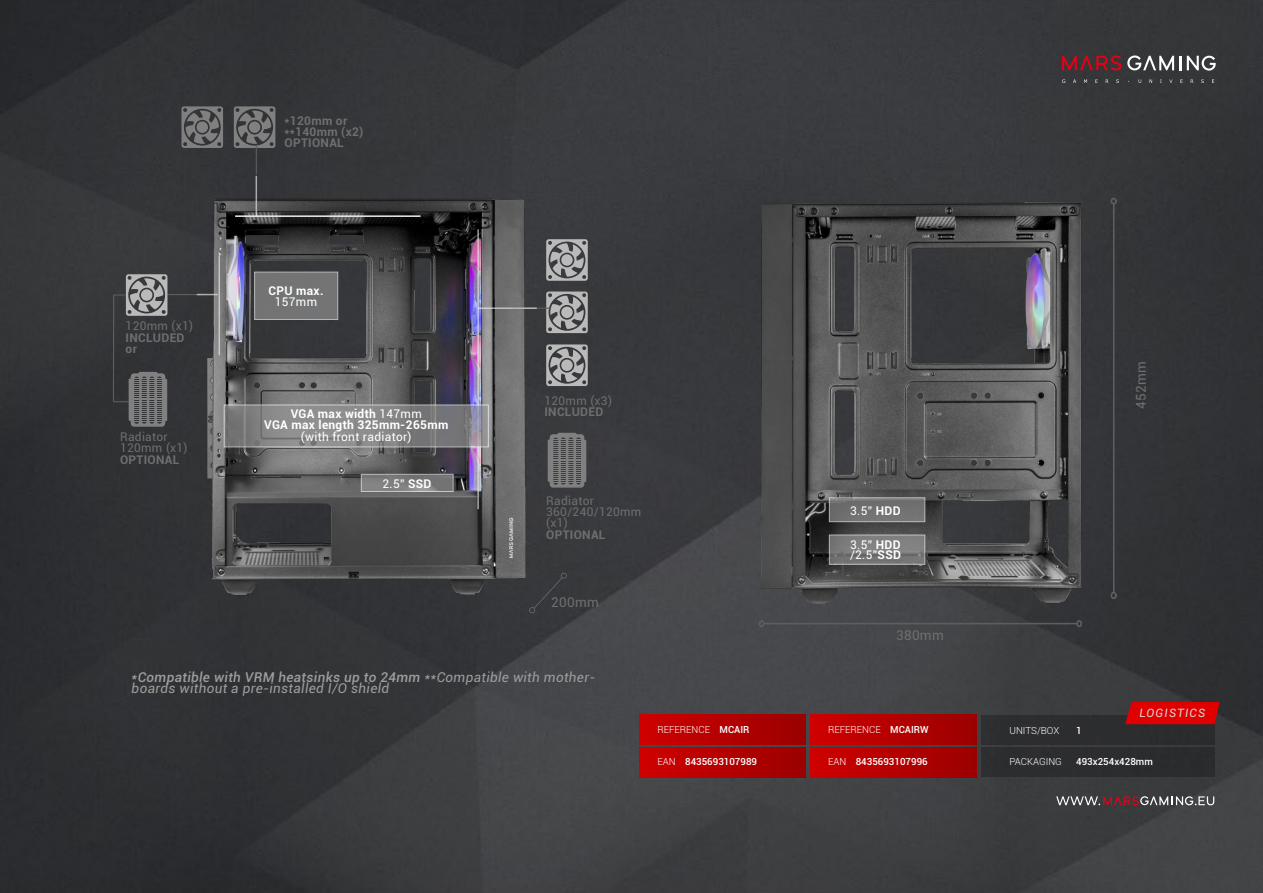
<style>
.page{position:relative;width:1263px;height:893px;background:#fff}
.page>*{position:absolute;margin:0;border:0;box-sizing:border-box;transform-origin:0 0}
.t1{font:italic 13.5px/11.2px "Roboto";letter-spacing:.025em;color:#9e9e9e}
.t2{font:13.5px "Roboto";letter-spacing:.025em;color:#6f6f6f}
.t3{font:700 12px/11.2px "Roboto";letter-spacing:.025em;color:#6f6f6f}
.t4{font:12px/11.2px "Roboto";letter-spacing:.025em;color:#6f6f6f}
.t5{font:12px/10.2px "Roboto";letter-spacing:.025em;color:#fff}
.t6{font:700 12px/11.6px "Roboto";letter-spacing:.025em;color:#fff;text-align:center}
.t7{font:italic 11.55px "Roboto";letter-spacing:.1em;color:#d9d9d9}
.t8{font:300 9.75px "Roboto";color:#fff}
.t9{font:500 9.75px "Roboto";color:#fff}
.s1{font-weight:400}
.s2{font-weight:700}
.s3{font-weight:500}
.s4{font-weight:300}
</style>
<div class="page">
<img style="left:0;top:0;width:1263px;height:893px">
<div style="left:981px;top:715px;width:234px;height:30px;background:#2d2d2e"></div>
<div style="left:981px;top:747px;width:234px;height:30px;background:#2c2d2e"></div>
<div style="left:810px;top:714px;width:166px;height:30px;background:linear-gradient(to right,#cf0000,#9b0000)"></div>
<div style="left:810px;top:747px;width:166px;height:30px;background:linear-gradient(to right,#cf0000,#9b0000)"></div>
<div style="left:640px;top:715px;width:166px;height:29px;background:linear-gradient(to right,#cf0000,#9b0000)"></div>
<div style="left:640px;top:748px;width:166px;height:29px;background:linear-gradient(to right,#cf0000,#9b0000)"></div>
<svg style="left:1125px;top:702px;width:95px;height:22px;background:#d50303"></svg>
<svg style="left:1062px;top:56px;width:59px;height:15px"></svg>
<svg style="left:1062px;top:79px;width:3px;height:4px"></svg>
<svg style="left:1073px;top:79px;width:3px;height:4px"></svg>
<svg style="left:1084px;top:79px;width:3px;height:4px"></svg>
<svg style="left:1116px;top:79px;width:3px;height:4px"></svg>
<svg style="left:1138px;top:79px;width:3px;height:4px"></svg>
<svg style="left:1149px;top:79px;width:3px;height:4px"></svg>
<svg style="left:1169px;top:79px;width:3px;height:4px"></svg>
<svg style="left:1201px;top:79px;width:3px;height:4px"></svg>
<svg style="left:1127px;top:56px;width:54px;height:14px"></svg>
<svg style="left:1187px;top:56px;width:29px;height:15px"></svg>
<svg style="left:1056px;top:796px;width:158px;height:9px"></svg>
<img style="left:125px;top:160px;width:470px;height:469px">
<img style="left:683px;top:156px;width:475px;height:475px">
<div style="left:1113px;top:204px;width:1px;height:388px;border:1px solid #5e5e5e"></div>
<svg style="left:1111px;top:592px;width:6px;height:7px"></svg>
<svg style="left:1111px;top:198px;width:6px;height:6px"></svg>
<div style="left:529px;top:572px;width:38px;height:41px;background:#37383c"></div>
<div style="left:763px;top:623px;width:314px;height:1px;background:#808080;border:1px solid #5e5e5e"></div>
<svg style="left:1076px;top:620px;width:6px;height:7px"></svg>
<svg style="left:759px;top:620px;width:5px;height:7px"></svg>
<svg style="left:181px;top:106px;width:42px;height:42px;background:#666768"></svg>
<div style="left:197px;top:121px;width:11px;height:12px;background:#808080;border-radius:50%"></div>
<svg style="left:234px;top:106px;width:41px;height:68px;background:#535456"></svg>
<hr style="left:235px;top:215px;width:186px;height:2px;background:#ededed">
<hr style="left:256px;top:176px;width:1px;height:40px;background:#ededed">
<svg style="left:546px;top:292px;width:42px;height:41px;background:#8f9091"></svg>
<div style="left:561px;top:307px;width:12px;height:11px;background:#bababa;border-radius:50%"></div>
<svg style="left:546px;top:344px;width:42px;height:42px;background:#8e8f90"></svg>
<div style="left:561px;top:359px;width:12px;height:12px;background:#bababa;border-radius:50%"></div>
<svg style="left:546px;top:239px;width:42px;height:42px;background:#909091"></svg>
<div style="left:561px;top:254px;width:12px;height:12px;background:#bababa;border-radius:50%"></div>
<hr style="left:511px;top:308px;width:39px;height:1px;background:#5e5e5e">
<hr style="left:477px;top:229px;width:2px;height:280px;background:#ededed">
<hr style="left:478px;top:307px;width:59px;height:2px;background:#ededed">
<hr style="left:167px;top:294px;width:34px;height:1px;background:#5e5e5e">
<svg style="left:113px;top:274px;width:54px;height:42px;background:#7c7d7e"></svg>
<hr style="left:113px;top:295px;width:1px;height:107px;background:#5e5e5e">
<svg style="left:113px;top:373px;width:54px;height:54px;background:#5a5b5c"></svg>
<hr style="left:138px;top:372px;width:20px;height:4px;background:#808080;border-radius:2px">
<hr style="left:219px;top:252px;width:1px;height:103px;background:#ededed">
<svg style="left:197px;top:294px;width:21px;height:1px"></svg>
<svg style="left:363px;top:476px;width:88px;height:14px"></svg>
<div style="left:361px;top:474px;width:92px;height:18px;border:1px solid #fff"></div>
<div style="left:829px;top:498px;width:96px;height:24px;background:#717171"></div>
<svg style="left:831px;top:537px;width:92px;height:26px;background:#7a7a7a"></svg>
<div style="left:255px;top:272px;width:83px;height:47px;background:#737474"></div>
<svg style="left:226px;top:407px;width:261px;height:38px;background:#838384"></svg>
<p class="t3" style="left:285px;top:115px;width:80px">*120mm or **140mm (x2)<br>OPTIONAL</p>
<p class="t4" style="left:126px;top:320px;width:69px">120mm (x1)</p>
<p class="t3" style="left:126px;top:331px;width:60px">INCLUDED or</p>
<p class="t4" style="left:120px;top:431px;width:69px">Radiator<br>120mm (x1)</p>
<p class="t3" style="left:120px;top:453px;width:61px">OPTIONAL</p>
<p class="t6" style="left:269px;top:284px;width:56px">CPU max.</p>
<p class="t5" style="left:275px;top:297px;width:44px">157mm</p>
<p class="t6" style="left:264px;top:407px;width:186px">VGA max width <span class="s1">147mm<br></span>VGA max length 325mm-265mm</p>
<p class="t5" style="left:301px;top:431px;width:112px">(with front radiator)</p>
<p class="t5" style="left:382px;top:478px;width:50px">2.5” <span class="s2">SSD</span></p>
<p class="t4" style="left:544px;top:395px;width:69px">120mm (x3)</p>
<p class="t3" style="left:544px;top:406px;width:60px">INCLUDED</p>
<p class="t4" style="left:546px;top:495px;width:97px">Radiator<br>360/240/120mm (x1)</p>
<p class="t3" style="left:546px;top:528px;width:61px">OPTIONAL</p>
<p class="t2" style="left:551px;top:593px;width:49px">200mm</p>
<p class="t1" style="left:132px;top:671px;width:465px"><span class="s3">*Compatible with VRM heatsinks up to 24mm</span> **Compatible with mother&shy;boards without a pre-installed I/O shield</p>
<p class="t8" style="left:657px;top:723px;width:94px">REFERENCE <span class="s3">MCAIR</span></p>
<p class="t9" style="left:657px;top:755px;width:101px"><span class="s4">EAN</span> 8435693107989</p>
<p class="t5" style="left:850px;top:505px;width:52px">3.5” <span class="s2">HDD</span></p>
<p class="t5" style="left:850px;top:539px;width:52px">3.5” <span class="s2">HDD </span>/2.5”<span class="s2">SSD</span></p>
<p class="t2" style="left:896px;top:625px;width:49px">380mm</p>
<p class="t8" style="left:828px;top:723px;width:102px">REFERENCE <span class="s3">MCAIRW</span></p>
<p class="t9" style="left:828px;top:755px;width:101px"><span class="s4">EAN</span> 8435693107996</p>
<p class="t2" style="left:1132px;top:409px;width:49px;rotate:-90deg">452mm</p>
<p class="t7" style="left:1139px;top:705px;width:67px">LOGISTICS</p>
<p class="t8" style="left:1009px;top:724px;width:51px">UNITS/BOX</p>
<p class="t9" style="left:1076px;top:724px;width:7px">1</p>
<p class="t8" style="left:1009px;top:754px;width:54px">PACKAGING</p>
<p class="t9" style="left:1076px;top:754px;width:78px">493x254x428mm</p>
</div>
